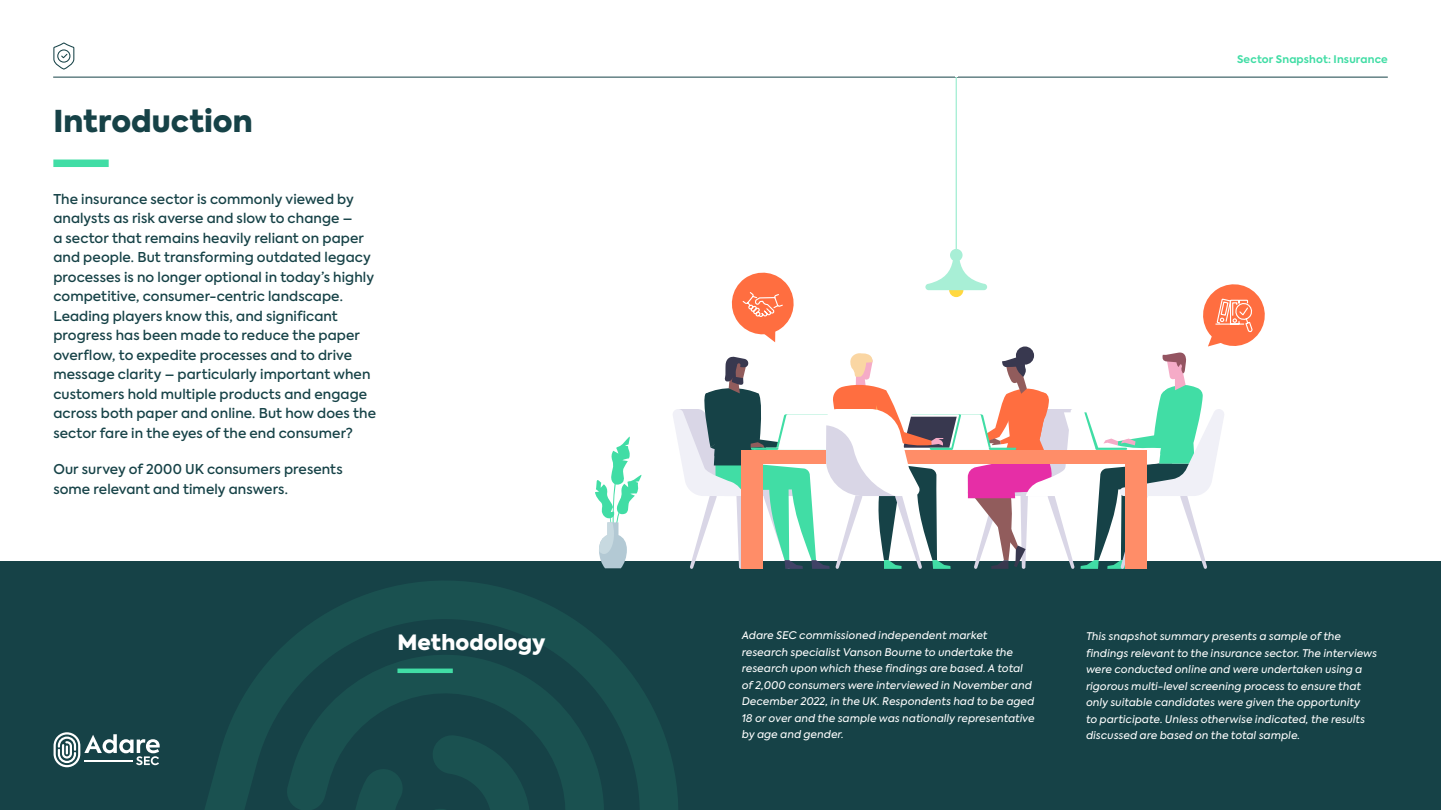
<style>
.page{position:relative;width:1441px;height:810px;background:#fff}
.page>*{position:absolute;margin:0;border:0;box-sizing:border-box;transform-origin:0 0}
.t1{font:900 30px "Axiforma";color:#164247}
.t2{font:900 21px "Axiforma";letter-spacing:.005em;color:#fff}
.t3{font:500 13.5px/19.5px "Axiforma";letter-spacing:.005em;color:#164247}
.t4{font:italic 10.5px/16.5px "Axiforma";letter-spacing:.015em;color:#fff}
.t5{font:700 10.5px "Axiforma";letter-spacing:.015em;color:#41dda5}
</style>
<div class="page">
<hr style="left:53px;top:77px;width:1334px;height:1px;background:#164247">
<svg style="left:53px;top:42px;width:22px;height:28px"></svg>
<div style="left:53px;top:160px;width:56px;height:7px;background:#41dda5"></div>
<div style="left:1px;top:561px;width:1439px;height:249px;background:#164247"></div>
<svg style="left:54px;top:732px;width:95px;height:35px"></svg>
<svg style="left:149px;top:568px;width:529px;height:242px"></svg>
<hr style="left:397px;top:669px;width:55px;height:4px;background:#41dda5">
<svg style="left:595px;top:436px;width:47px;height:132px"></svg>
<svg style="left:672px;top:76px;width:596px;height:493px"></svg>
<h1 class="t1" style="left:53px;top:100px;width:201px">Introduction</h1>
<p class="t3" style="left:53px;top:190px;width:324px">The insurance sector is commonly viewed by analysts as risk averse and slow to change –<br>a sector that remains heavily reliant on paper and people. But transforming outdated legacy processes is no longer optional in today’s highly competitive, consumer-centric landscape.<br>Leading players know this, and significant progress has been made to reduce the paper overflow, to expedite processes and to drive message clarity – particularly important when customers hold multiple products and engage across both paper and online. But how does the sector fare in the eyes of the end consumer?</p>
<p class="t3" style="left:53px;top:460px;width:291px">Our survey of 2000 UK consumers presents some relevant and timely answers.</p>
<p class="t5" style="left:1236px;top:52px;width:152px">Sector Snapshot: Insurance</p>
<h2 class="t2" style="left:397px;top:627px;width:149px">Methodology</h2>
<p class="t4" style="left:741px;top:627px;width:294px">Adare SEC commissioned independent market research specialist Vanson Bourne to undertake the research upon which these findings are based. A total of 2,000 consumers were interviewed in November and December 2022, in the UK. Respondents had to be aged 18 or over and the sample was nationally representative by age and gender.</p>
<p class="t4" style="left:1085px;top:628px;width:292px">This snapshot summary presents a sample of the findings relevant to the insurance sector. The interviews were conducted online and were undertaken using a rigorous multi-level screening process to ensure that only suitable candidates were given the opportunity<br>to participate. Unless otherwise indicated, the results discussed are based on the total sample.</p>
</div>
